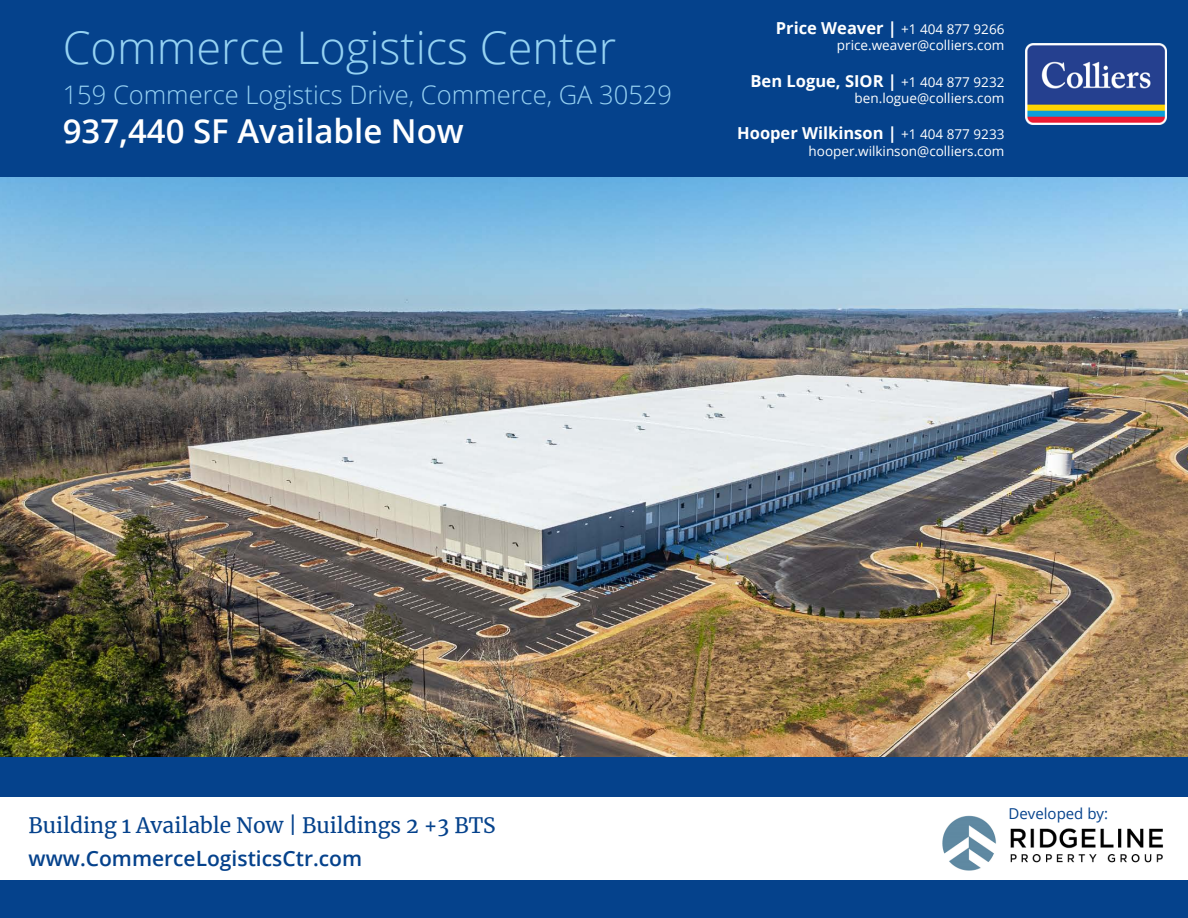
<style>
.page{position:relative;width:1188px;height:918px;background:#fff}
.page>*{position:absolute;margin:0;border:0;box-sizing:border-box;transform-origin:0 0}
.t1{font:300 45px "Open Sans";color:#95d2f2}
.t2{font:600 33px "Open Sans";color:#fff}
.t3{font:300 25.5px "Open Sans";color:#96d1f2}
.t4{font:21px "Merriweather";color:#05428c}
.t5{font:600 21px "Open Sans";color:#05428c}
.t6{font:700 16.5px "Open Sans";color:#fff}
.t7{font:15px "Open Sans";color:#05428c}
.t8{font:13.5px "Open Sans";color:#fff}
.s1{font-weight:400;font-size:13.5px}
</style>
<div class="page">
<img style="left:0;top:177px;width:1188px;height:580px">
<div style="left:0;top:757px;width:1188px;height:161px;background:#05428c"></div>
<div style="left:0;top:797px;width:1188px;height:82px;background:#fff"></div>
<img style="left:942px;top:815px;width:221px;height:56px">
<div style="left:0;top:0;width:1188px;height:176px;background:#05428c"></div>
<img style="left:1025px;top:43px;width:142px;height:81px">
<p class="t1" style="left:63px;top:17px;width:555px">Commerce Logistics Center</p>
<p class="t3" style="left:63px;top:77px;width:611px">159 Commerce Logistics Drive, Commerce, GA 30529</p>
<p class="t2" style="left:63px;top:109px;width:403px">937,440 SF Available Now</p>
<p class="t6" style="left:776px;top:16px;width:230px">Price Weaver | <span class="s1">+1 404 877 9266</span></p>
<p class="t8" style="left:837px;top:36px;width:169px">price.weaver@colliers.com</p>
<p class="t6" style="left:751px;top:69px;width:255px">Ben Logue, SIOR | <span class="s1">+1 404 877 9232</span></p>
<p class="t8" style="left:855px;top:89px;width:151px">ben.logue@colliers.com</p>
<p class="t6" style="left:737px;top:122px;width:269px">Hooper Wilkinson | <span class="s1">+1 404 877 9233</span></p>
<p class="t8" style="left:809px;top:142px;width:197px">hooper.wilkinson@colliers.com</p>
<p class="t4" style="left:29px;top:811px;width:469px">Building 1 Available Now | Buildings 2 +3 BTS</p>
<p class="t5" style="left:29px;top:844px;width:335px">www.CommerceLogisticsCtr.com</p>
<p class="t7" style="left:1009px;top:803px;width:101px">Developed by:</p>
</div>
